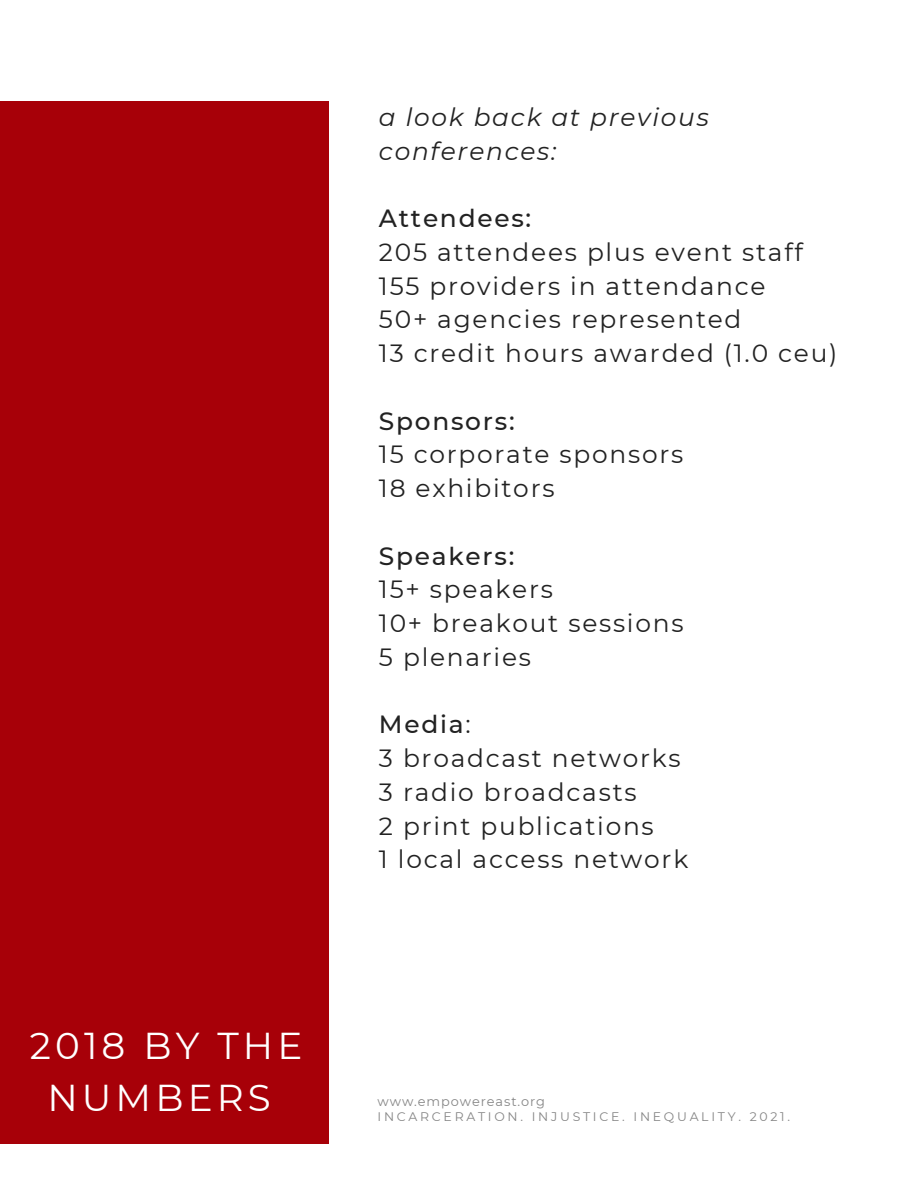
<style>
.page{position:relative;width:918px;height:1188px;background:#fff}
.page>*{position:absolute;margin:0;border:0;box-sizing:border-box;transform-origin:0 0}
.t1{font:37.35px/51.8px "Montserrat";letter-spacing:.11em;color:#fff;text-align:center}
.t2{font:24.9px "Montserrat";letter-spacing:.07em;color:#222}
.t3{font:500 24.9px "Montserrat";letter-spacing:.07em;color:#222}
.t4{font:italic 24.9px/33.8px "Montserrat";letter-spacing:.07em;color:#222}
.t5{font:12.9px "Montserrat";letter-spacing:.07em;color:#858585}
.t6{font:12.45px "Montserrat";letter-spacing:.22em;color:#858585}
.s1{font-weight:400}
</style>
<div class="page">
<div style="left:0;top:101px;width:328px;height:1042px;background:#a70008"></div>
<p class="t1" style="left:30px;top:1020px;width:274px">2018 BY THE<br>NUMBERS</p>
<p class="t4" style="left:379px;top:100px;width:331px">a look back at previous conferences:</p>
<p class="t3" style="left:379px;top:203px;width:154px">Attendees:</p>
<p class="t2" style="left:379px;top:237px;width:426px">205 attendees plus event staff</p>
<p class="t2" style="left:379px;top:271px;width:388px">155 providers in attendance</p>
<p class="t2" style="left:379px;top:304px;width:364px">50+ agencies represented</p>
<p class="t2" style="left:379px;top:338px;width:460px">13 credit hours awarded (1.0 ceu)</p>
<p class="t3" style="left:379px;top:406px;width:137px">Sponsors:</p>
<p class="t2" style="left:379px;top:439px;width:306px">15 corporate sponsors</p>
<p class="t2" style="left:379px;top:473px;width:177px">18 exhibitors</p>
<p class="t3" style="left:379px;top:541px;width:137px">Speakers:</p>
<p class="t2" style="left:379px;top:574px;width:175px">15+ speakers</p>
<p class="t2" style="left:379px;top:608px;width:306px">10+ breakout sessions</p>
<p class="t2" style="left:379px;top:642px;width:154px">5 plenaries</p>
<p class="t3" style="left:379px;top:709px;width:93px">Media<span class="s1">:</span></p>
<p class="t2" style="left:379px;top:743px;width:303px">3 broadcast networks</p>
<p class="t2" style="left:379px;top:777px;width:259px">3 radio broadcasts</p>
<p class="t2" style="left:379px;top:811px;width:276px">2 print publications</p>
<p class="t2" style="left:379px;top:844px;width:311px">1 local access network</p>
<p class="t5" style="left:378px;top:1094px;width:169px">www.empowereast.org</p>
<p class="t6" style="left:378px;top:1109px;width:414px">INCARCERATION. INJUSTICE. INEQUALITY. 2021.</p>
</div>
